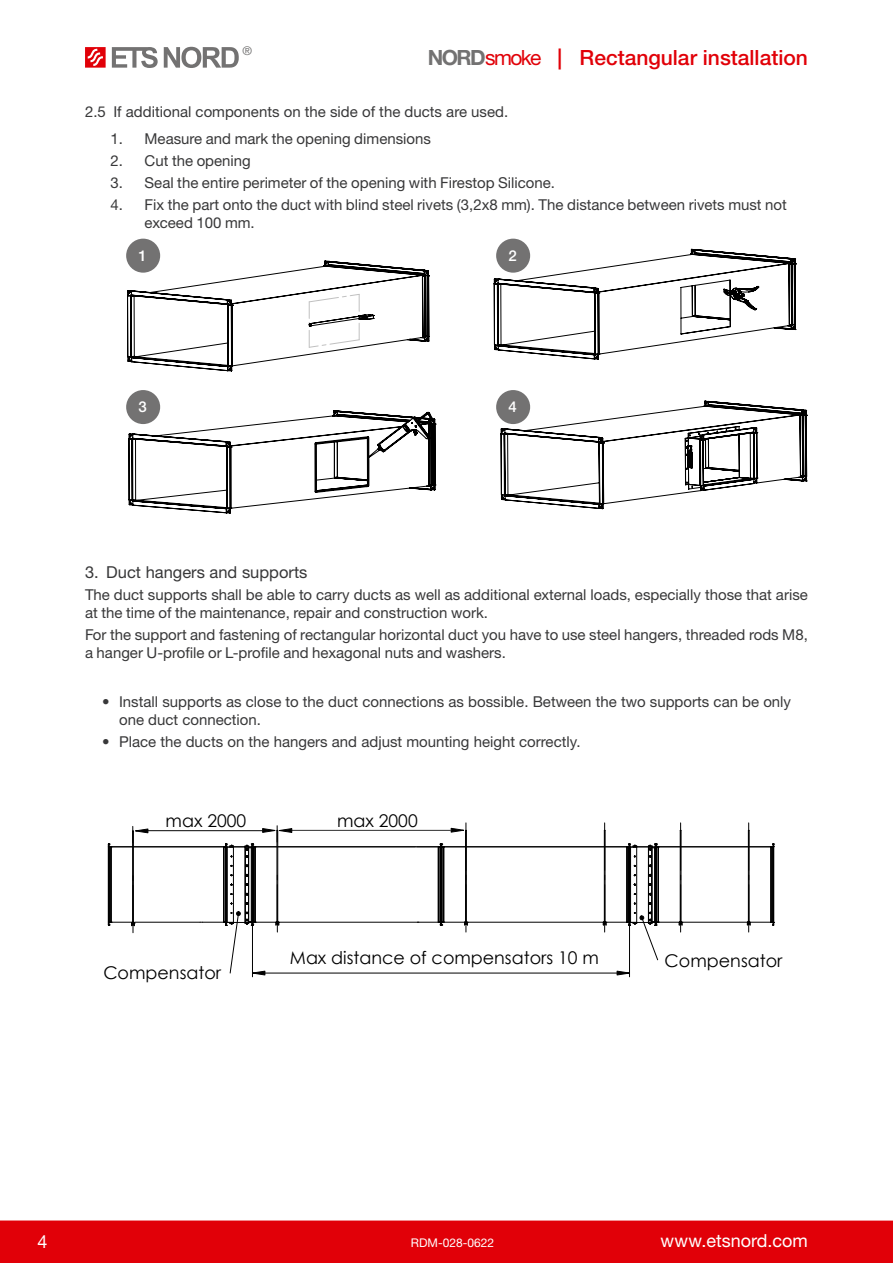
<style>
.page{position:relative;width:893px;height:1263px;background:#fff}
.page>*{position:absolute;margin:0;border:0;box-sizing:border-box;transform-origin:0 0}
.t1{font:500 21px "Helvetica Neue LTW1 G";color:#e10008}
.t2{font:18px "Helvetica Neue LTW1 G";color:#fff}
.t3{font:17.55px "Century Gothic";color:#000}
.t4{font:16.5px "Helvetica Neue LTW1 G";color:#383839}
.Tekst{font:15px/18px "Helvetica Neue LTW1 G";color:#383839}
.t5{font:500 15px "Helvetica Neue LTW1 G";color:#fff}
.t6{font:12px "Helvetica Neue LTW1 G";color:#fff}
.t7{font:12px "Helvetica Neue LTW1 G";color:#737272}
.s1{font-weight:700;color:#737272}
.s2{font-weight:400}
</style>
<div class="page">
<div style="left:0;top:1220px;width:893px;height:43px;background:#e10008"></div>
<svg style="left:112px;top:47px;width:46px;height:21px"></svg>
<svg style="left:164px;top:47px;width:75px;height:21px"></svg>
<svg style="left:85px;top:47px;width:21px;height:21px"></svg>
<svg style="left:494px;top:249px;width:302px;height:111px"></svg>
<svg style="left:127px;top:261px;width:302px;height:110px"></svg>
<svg style="left:128px;top:410px;width:308px;height:103px"></svg>
<svg style="left:500px;top:401px;width:307px;height:108px"></svg>
<div style="left:126px;top:239px;width:34px;height:34px;background:#737272;border-radius:50%"></div>
<div style="left:496px;top:239px;width:34px;height:34px;background:#737272;border-radius:50%"></div>
<div style="left:126px;top:390px;width:34px;height:34px;background:#737272;border-radius:50%"></div>
<div style="left:496px;top:390px;width:34px;height:34px;background:#737272;border-radius:50%"></div>
<hr style="left:749px;top:830px;width:1px;height:91px;background:#000">
<hr style="left:465px;top:830px;width:1px;height:91px;background:#000">
<hr style="left:605px;top:830px;width:1px;height:91px;background:#000">
<hr style="left:681px;top:830px;width:1px;height:91px;background:#000">
<hr style="left:681px;top:846px;width:67px;height:1px;background:#000">
<hr style="left:682px;top:922px;width:65px;height:1px;background:#000">
<hr style="left:109px;top:846px;width:117px;height:1px;background:#000">
<hr style="left:135px;top:922px;width:65px;height:1px;background:#000">
<hr style="left:467px;top:922px;width:136px;height:1px;background:#000">
<hr style="left:466px;top:846px;width:138px;height:1px;background:#000">
<hr style="left:278px;top:846px;width:138px;height:1px;background:#000">
<hr style="left:279px;top:922px;width:140px;height:1px;background:#000">
<hr style="left:680px;top:823px;width:1px;height:47px;background:#000">
<hr style="left:466px;top:823px;width:1px;height:47px;background:#000">
<svg style="left:416px;top:843px;width:52px;height:83px"></svg>
<hr style="left:466px;top:885px;width:1px;height:47px;background:#000">
<hr style="left:604px;top:823px;width:1px;height:47px;background:#000">
<hr style="left:748px;top:823px;width:1px;height:47px;background:#000">
<svg style="left:746px;top:843px;width:29px;height:83px"></svg>
<hr style="left:748px;top:885px;width:1px;height:47px;background:#000">
<svg style="left:602px;top:843px;width:81px;height:118px"></svg>
<hr style="left:147px;top:830px;width:115px;height:1px;background:#000">
<hr style="left:629px;top:926px;width:1px;height:51px;background:#000">
<hr style="left:252px;top:973px;width:377px;height:1px;background:#000">
<svg style="left:616px;top:970px;width:13px;height:6px"></svg>
<svg style="left:107px;top:826px;width:42px;height:100px"></svg>
<hr style="left:133px;top:885px;width:1px;height:48px;background:#000">
<hr style="left:291px;top:830px;width:159px;height:1px;background:#000">
<svg style="left:450px;top:827px;width:17px;height:6px"></svg>
<svg style="left:200px;top:826px;width:92px;height:152px"></svg>
<p class="t7" style="left:242px;top:44px;width:11px">®</p>
<h1 class="t1" style="left:428px;top:45px;width:382px"><span class="s1">NORD</span><span class="s2">smoke</span> | Rectangular installation</h1>
<p class="Tekst" style="left:85px;top:103px;width:425px">2.5 If additional components on the side of the ducts are used.</p>
<p class="Tekst" style="left:111px;top:129px;width:322px">1. Measure and mark the opening dimensions</p>
<p class="Tekst" style="left:111px;top:151px;width:142px">2. Cut the opening</p>
<p class="Tekst" style="left:111px;top:174px;width:446px">3. Seal the entire perimeter of the opening with Firestop Silicone.</p>
<p class="Tekst" style="left:145px;top:196px;width:644px;text-indent:-34px">4. Fix the part onto the duct with blind steel rivets (3,2x8 mm). The distance between rivets must not exceed 100 mm.</p>
<p class="t5" style="left:138px;top:247px;width:10px">1</p>
<p class="t5" style="left:508px;top:247px;width:10px">2</p>
<p class="t5" style="left:138px;top:398px;width:10px">3</p>
<p class="t5" style="left:508px;top:398px;width:10px">4</p>
<p class="t4" style="left:85px;top:562px;width:224px">3. Duct hangers and supports</p>
<p class="Tekst" style="left:85px;top:585px;width:724px">The duct supports shall be able to carry ducts as well as additional external loads, especially those that arise at the time of the maintenance, repair and construction work.</p>
<p class="Tekst" style="left:85px;top:626px;width:724px">For the support and fastening of rectangular horizontal duct you have to use steel hangers, threaded rods M8, a hanger U-profile or L-profile and hexagonal nuts and washers.</p>
<p class="Tekst" style="left:119px;top:692px;width:674px;text-indent:-17px">• Install supports as close to the duct connections as bossible. Between the two supports can be only one duct connection.</p>
<p class="Tekst" style="left:102px;top:733px;width:480px">• Place the ducts on the hangers and adjust mounting height correctly.</p>
<p class="t3" style="left:166px;top:808px;width:82px">max 2000</p>
<p class="t3" style="left:337px;top:808px;width:82px">max 2000</p>
<p class="t3" style="left:103px;top:960px;width:119px">Compensator</p>
<p class="t3" style="left:290px;top:945px;width:311px">Max distance of compensators 10 m</p>
<p class="t3" style="left:665px;top:948px;width:119px">Compensator</p>
<p class="t2" style="left:38px;top:1231px;width:12px">4</p>
<p class="t2" style="left:661px;top:1229px;width:149px">www.etsnord.com</p>
<p class="t6" style="left:411px;top:1235px;width:85px">RDM-028-0622</p>
</div>
